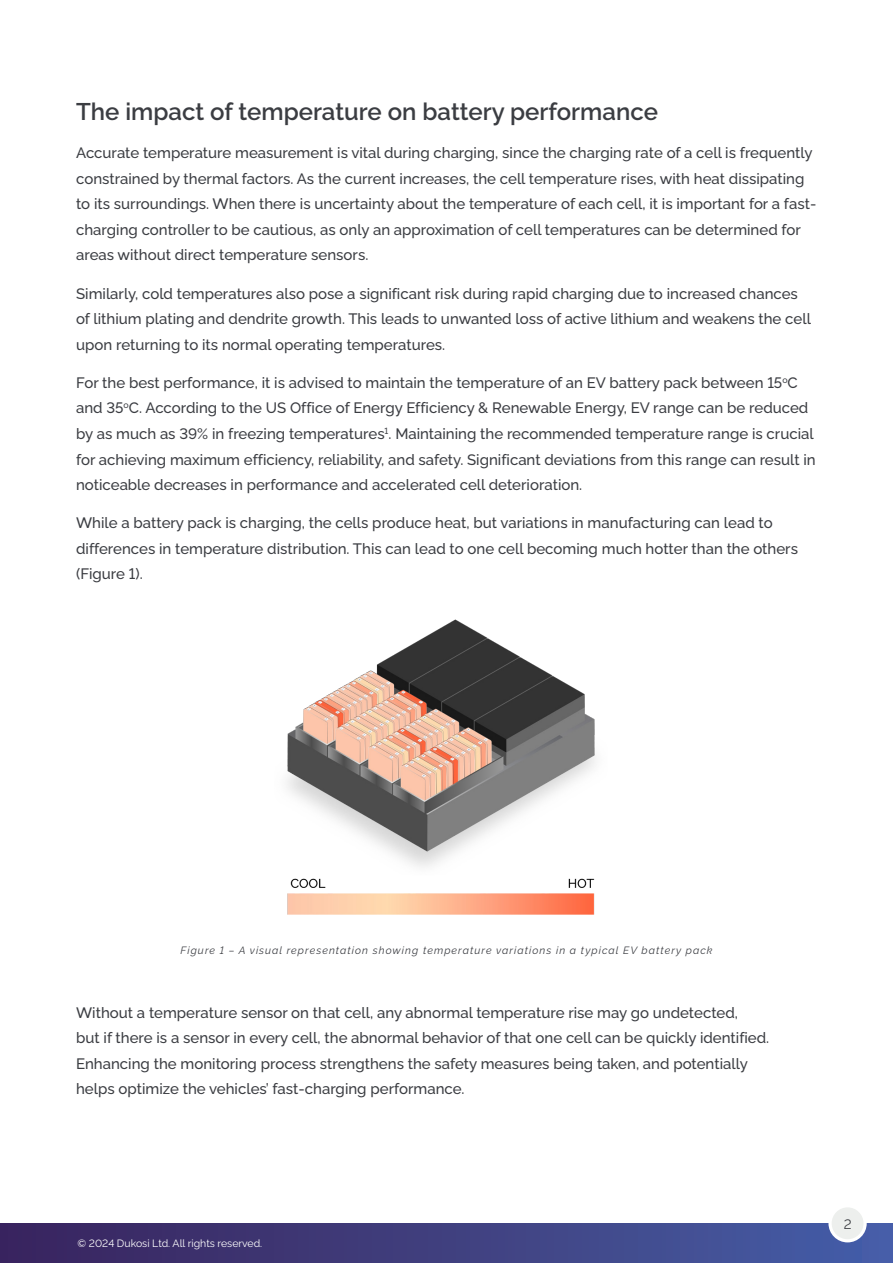
<style>
.page{position:relative;width:893px;height:1263px;background:#fff}
.page>*{position:absolute;margin:0;border:0;box-sizing:border-box;transform-origin:0 0}
.t1{font:700 24px "Raleway v 4020 Semi";color:#3b3d42}
.t2{font:15px/25.5px "Raleway v 4020 Medium";color:#3b3d42}
.t3{font:13.5px "Raleway v 4020 Regular";color:#3b3d42}
.t4{font:10.5px "Raleway v 4020 Italic";letter-spacing:.1em;color:#3b3d42}
.t5{font:10.5px "Raleway v 4020 Regular";color:#fff}
</style>
<div class="page">
<div style="left:0;top:1223px;width:893px;height:40px;background:linear-gradient(to right,#39225b,#475fa7)"></div>
<div style="left:830px;top:1206px;width:35px;height:35px;background:#edefed;border-radius:50%"></div>
<div style="left:828px;top:1204px;width:39px;height:38px;border:3px solid #fff;border-radius:50%"></div>
<img style="left:287px;top:619px;width:309px;height:296px">
<p class="t1" style="left:76px;top:93px;width:583px">The impact of temperature on battery performance</p>
<p class="t2" style="left:76px;top:139px;width:742px">Accurate temperature measurement is vital during charging, since the charging rate of a cell is frequently constrained by thermal factors. As the current increases, the cell temperature rises, with heat dissipating to its surroundings. When there is uncertainty about the temperature of each cell, it is important for a fast&shy;charging controller to be cautious, as only an approximation of cell temperatures can be determined for areas without direct temperature sensors.</p>
<p class="t2" style="left:76px;top:279px;width:736px">Similarly, cold temperatures also pose a significant risk during rapid charging due to increased chances of lithium plating and dendrite growth. This leads to unwanted loss of active lithium and weakens the cell upon returning to its normal operating temperatures.</p>
<p class="t2" style="left:76px;top:368px;width:741px">For the best performance, it is advised to maintain the temperature of an EV battery pack between 15<sup>o</sup>C and 35<sup>o</sup>C. According to the US Office of Energy Efficiency &amp; Renewable Energy, EV range can be reduced by as much as 39% in freezing temperatures<sup>1</sup>. Maintaining the recommended temperature range is crucial for achieving maximum efficiency, reliability, and safety. Significant deviations from this range can result in noticeable decreases in performance and accelerated cell deterioration.</p>
<p class="t2" style="left:76px;top:509px;width:723px">While a battery pack is charging, the cells produce heat, but variations in manufacturing can lead to differences in temperature distribution. This can lead to one cell becoming much hotter than the others (Figure 1).</p>
<p class="t4" style="left:180px;top:942px;width:534px">Figure 1 – A visual representation showing temperature variations in a typical EV battery pack</p>
<p class="t2" style="left:76px;top:998px;width:695px">Without a temperature sensor on that cell, any abnormal temperature rise may go undetected,<br>but if there is a sensor in every cell, the abnormal behavior of that one cell can be quickly identified.<br>Enhancing the monitoring process strengthens the safety measures being taken, and potentially helps optimize the vehicles’ fast-charging performance.</p>
<p class="t5" style="left:78px;top:1234px;width:186px">© 2024 Dukosi Ltd. All rights reserved.</p>
<p class="t3" style="left:844px;top:1214px;width:9px">2</p>
</div>
